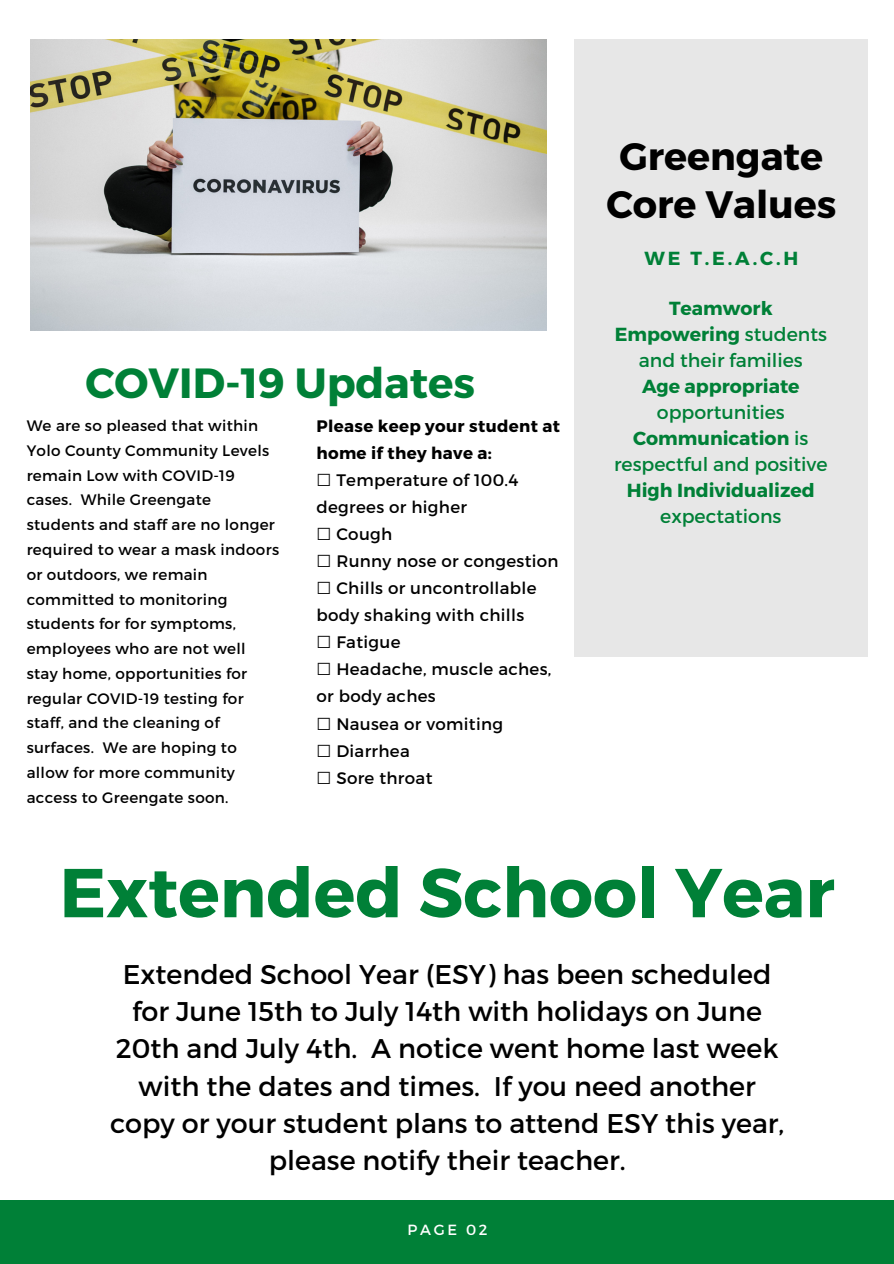
<style>
.page{position:relative;width:894px;height:1264px;background:#fff}
.page>*{position:absolute;margin:0;border:0;box-sizing:border-box;transform-origin:0 0}
.t1{font:700 69px "Montserrat";color:#008037}
.t2{font:700 42.15px "Montserrat";color:#008037}
.t3{font:700 38.25px/47.2px "Montserrat";color:#000;text-align:center}
.t4{font:27px/37.2px "Montserrat";color:#000;text-align:center}
.t5{font:700 18.9px/26px "Montserrat";color:#008037;text-align:center}
.t6{font:18.9px/26px "Montserrat";color:#008037;text-align:center}
.t7{font:16.65px/27px "Montserrat";letter-spacing:.02em;color:#000}
.t8{font:700 16.65px/27px "Montserrat";letter-spacing:.02em;color:#000}
.t9{font:15.15px/24.8px "Montserrat";letter-spacing:.02em;color:#000}
.t10{font:14.7px "Montserrat";letter-spacing:.18em;color:#fff}
.s1{font-family:"DejaVu Sans"}
.s2{font-weight:700}
.s3{font-weight:400}
</style>
<div class="page">
<img style="left:31px;top:40px;width:515px;height:290px">
<div style="left:574px;top:40px;width:293px;height:617px;background:#e7e7e7"></div>
<div style="left:0;top:1200px;width:893px;height:63px;background:#008037"></div>
<p class="t2" style="left:85px;top:356px;width:391px">COVID-19 Updates</p>
<p class="t9" style="left:27px;top:412px;width:254px">We are so pleased that within<br>Yolo County Community Levels remain Low with COVID-19 cases. While Greengate students and staff are no longer required to wear a mask indoors or outdoors, we remain committed to monitoring students for for symptoms, employees who are not well stay home, opportunities for regular COVID-19 testing for staff, and the cleaning of surfaces. We are hoping to allow for more community access to Greengate soon.</p>
<p class="t8" style="left:316px;top:412px;width:245px">Please keep your student at home if they have a:</p>
<p class="t7" style="left:316px;top:466px;width:203px"><span class="s1">☐</span> Temperature of 100.4 degrees or higher</p>
<p class="t7" style="left:316px;top:520px;width:77px"><span class="s1">☐</span> Cough</p>
<p class="t7" style="left:316px;top:547px;width:244px"><span class="s1">☐</span> Runny nose or congestion</p>
<p class="t7" style="left:316px;top:574px;width:222px"><span class="s1">☐</span> Chills or uncontrollable body shaking with chills</p>
<p class="t7" style="left:316px;top:628px;width:85px"><span class="s1">☐</span> Fatigue</p>
<p class="t7" style="left:316px;top:655px;width:236px"><span class="s1">☐</span> Headache, muscle aches, or body aches</p>
<p class="t7" style="left:316px;top:709px;width:188px"><span class="s1">☐</span> Nausea or vomiting</p>
<p class="t7" style="left:316px;top:736px;width:95px"><span class="s1">☐</span> Diarrhea</p>
<p class="t7" style="left:316px;top:763px;width:117px"><span class="s1">☐</span> Sore throat</p>
<p class="t3" style="left:606px;top:131px;width:231px">Greengate<br>Core Values</p>
<p class="t5" style="left:644px;top:244px;width:155px">WE T.E.A.C.H</p>
<p class="t5" style="left:669px;top:295px;width:105px">Teamwork</p>
<p class="t6" style="left:614px;top:321px;width:213px"><span class="s2">Empowering</span> students and their families</p>
<p class="t5" style="left:641px;top:372px;width:159px">Age appropriate <span class="s3">opportunities</span></p>
<p class="t6" style="left:614px;top:424px;width:215px"><span class="s2">Communication</span> is respectful and positive</p>
<p class="t5" style="left:626px;top:476px;width:189px">High Individualized <span class="s3">expectations</span></p>
<p class="t1" style="left:60px;top:847px;width:776px">Extended School Year</p>
<p class="t4" style="left:110px;top:954px;width:675px">Extended School Year (ESY) has been scheduled for June 15th to July 14th with holidays on June 20th and July 4th. A notice went home last week with the dates and times. If you need another copy or your student plans to attend ESY this year, please notify their teacher.</p>
<p class="t10" style="left:407px;top:1220px;width:81px">PAGE 02</p>
</div>
